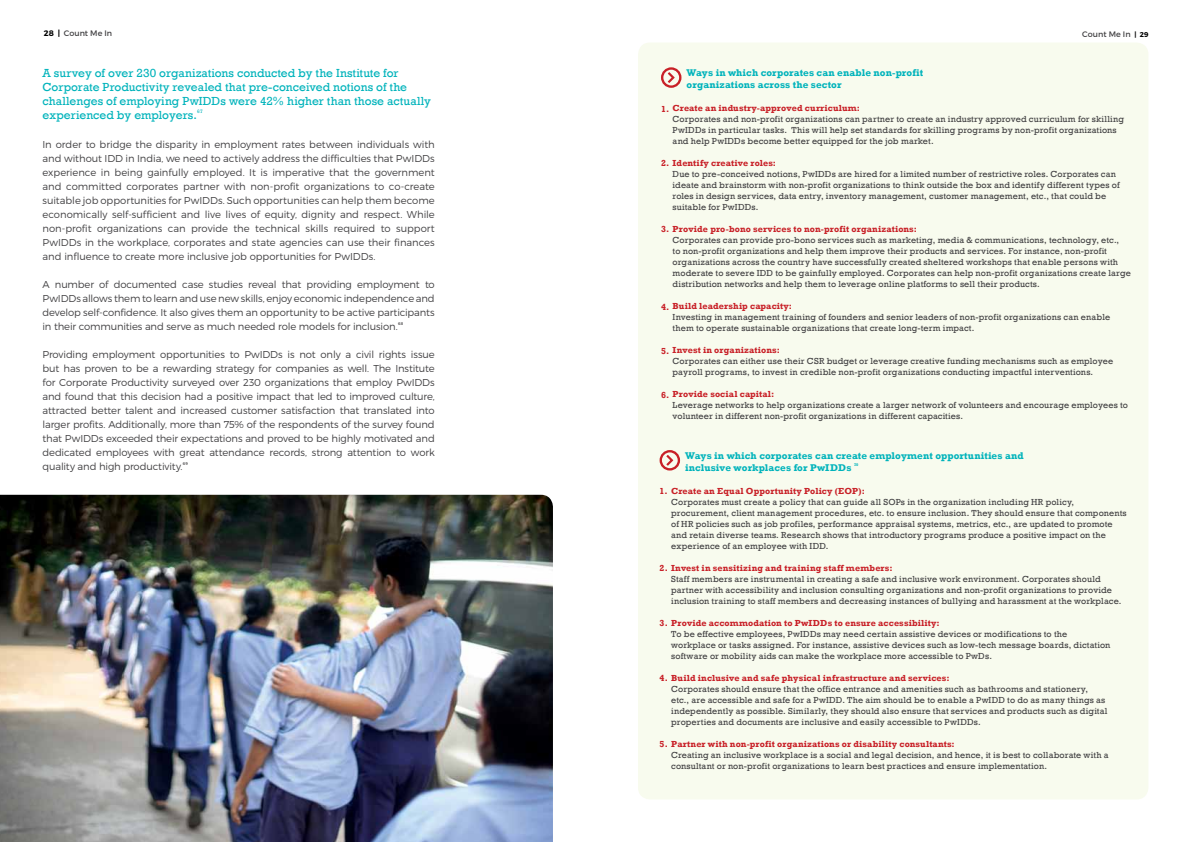
<style>
.page{position:relative;width:1191px;height:842px;background:#fff}
.page>*{position:absolute;margin:0;border:0;box-sizing:border-box;transform-origin:0 0}
.t1{font:12px/14px "Rockwell";color:#00b3bb}
.t2{font:300 10px/14px "Montserrat";letter-spacing:-.01em;color:#414042;text-align:justify}
.t3{font:700 10px/12px "Rockwell";letter-spacing:.01em;color:#00b3bb}
.t4{font:9px/11px "Rockwell";letter-spacing:.015em;color:#414042}
.t5{font:700 9px "Rockwell";letter-spacing:.015em;color:#c82027}
.t6{font:8px "Montserrat";color:#414042}
.t7{font:5px "Rockwell";color:#00b3bb}
.t8{font:4px "Montserrat";color:#414042}
.t9{font:700 4px "Rockwell";color:#00b3bb}
.s1{font-weight:700;color:#000}
.s2{font-weight:700;font-size:7px;color:#000}
</style>
<div class="page">
<div style="left:638px;top:43px;width:510px;height:756px;background:#f8fbee;border-radius:12px"></div>
<svg style="left:668px;top:72px;width:6px;height:11px"></svg>
<div style="left:661px;top:67px;width:20px;height:21px;border:2px solid #c82027;border-radius:50%"></div>
<svg style="left:666px;top:455px;width:7px;height:11px"></svg>
<div style="left:659px;top:450px;width:21px;height:20px;border:2px solid #c82027;border-radius:50%"></div>
<img style="left:0;top:495px;width:553px;height:347px">
<p class="t6" style="left:44px;top:28px;width:70px"><span class="s1">28 |</span> Count Me In</p>
<p class="t6" style="left:1082px;top:29px;width:68px">Count Me In <span class="s2">| 29</span></p>
<h1 class="t1" style="left:43px;top:66px;width:390px">A survey of over 230 organizations conducted by the Institute for Corporate Productivity revealed that pre-conceived notions of the challenges of employing PwIDDs were 42% higher than those actually experienced by employers.</h1>
<p class="t7" style="left:197px;top:109px;width:7px">67</p>
<p class="t2" style="left:43px;top:137px;width:394px">In order to bridge the disparity in employment rates between individuals with and without IDD in India, we need to actively address the difficulties that PwIDDs experience in being gainfully employed. It is imperative that the government and committed corporates partner with non-profit organizations to co-create suitable job opportunities for PwIDDs. Such opportunities can help them become economically self-sufficient and live lives of equity, dignity and respect. While non-profit organizations can provide the technical skills required to support PwIDDs in the workplace, corporates and state agencies can use their finances and influence to create more inclusive job opportunities for PwIDDs.</p>
<p class="t2" style="left:43px;top:277px;width:394px">A number of documented case studies reveal that providing employment to PwIDDs allows them to learn and use new skills, enjoy economic independence and develop self-confidence. It also gives them an opportunity to be active participants in their communities and serve as much needed role models for inclusion.</p>
<p class="t8" style="left:398px;top:321px;width:7px">68</p>
<p class="t2" style="left:43px;top:347px;width:394px">Providing employment opportunities to PwIDDs is not only a civil rights issue but has proven to be a rewarding strategy for companies as well. The Institute for Corporate Productivity surveyed over 230 organizations that employ PwIDDs and found that this decision had a positive impact that led to improved culture, attracted better talent and increased customer satisfaction that translated into larger profits. Additionally, more than 75% of the respondents of the survey found that PwIDDs exceeded their expectations and proved to be highly motivated and dedicated employees with great attendance records, strong attention to work quality and high productivity.</p>
<p class="t8" style="left:183px;top:461px;width:6px">69</p>
<p class="t3" style="left:686px;top:66px;width:238px">Ways in which corporates can enable non-profit organizations across the sector</p>
<p class="t5" style="left:661px;top:103px;width:201px">1. Create an industry-approved curriculum:</p>
<p class="t4" style="left:672px;top:114px;width:453px">Corporates and non-profit organizations can partner to create an industry approved curriculum for skilling<br>PwIDDs in particular tasks. This will help set standards for skilling programs by non-profit organizations and help PwIDDs become better equipped for the job market.</p>
<p class="t5" style="left:661px;top:158px;width:117px">2. Identify creative roles:</p>
<p class="t4" style="left:672px;top:169px;width:448px">Due to pre-conceived notions, PwIDDs are hired for a limited number of restrictive roles. Corporates can ideate and brainstorm with non-profit organizations to think outside the box and identify different types of roles in design services, data entry, inventory management, customer management, etc., that could be suitable for PwIDDs.</p>
<p class="t5" style="left:661px;top:224px;width:257px">3. Provide pro-bono services to non-profit organizations:</p>
<p class="t4" style="left:672px;top:235px;width:460px">Corporates can provide pro-bono services such as marketing, media &amp; communications, technology, etc.,<br>to non-profit organizations and help them improve their products and services. For instance, non-profit organizations across the country have successfully created sheltered workshops that enable persons with moderate to severe IDD to be gainfully employed. Corporates can help non-profit organizations create large distribution networks and help them to leverage online platforms to sell their products.</p>
<p class="t5" style="left:661px;top:301px;width:133px">4. Build leadership capacity:</p>
<p class="t4" style="left:672px;top:312px;width:439px">Investing in management training of founders and senior leaders of non-profit organizations can enable them to operate sustainable organizations that create long-term impact.</p>
<p class="t5" style="left:661px;top:345px;width:120px">5. Invest in organizations:</p>
<p class="t4" style="left:672px;top:356px;width:442px">Corporates can either use their CSR budget or leverage creative funding mechanisms such as employee payroll programs, to invest in credible non-profit organizations conducting impactful interventions.</p>
<p class="t5" style="left:661px;top:389px;width:115px">6. Provide social capital:</p>
<p class="t4" style="left:672px;top:400px;width:457px">Leverage networks to help organizations create a larger network of volunteers and encourage employees to volunteer in different non-profit organizations in different capacities.</p>
<p class="t3" style="left:685px;top:449px;width:340px">Ways in which corporates can create employment opportunities and inclusive workplaces for PwIDDs</p>
<p class="t9" style="left:854px;top:462px;width:6px">70</p>
<p class="t5" style="left:659px;top:486px;width:207px">1. Create an Equal Opportunity Policy (EOP):</p>
<p class="t4" style="left:671px;top:497px;width:457px">Corporates must create a policy that can guide all SOPs in the organization including HR policy, procurement, client management procedures, etc. to ensure inclusion. They should ensure that components of HR policies such as job profiles, performance appraisal systems, metrics, etc., are updated to promote and retain diverse teams. Research shows that introductory programs produce a positive impact on the experience of an employee with IDD.</p>
<p class="t5" style="left:659px;top:563px;width:235px">2. Invest in sensitizing and training staff members:</p>
<p class="t4" style="left:671px;top:574px;width:452px">Staff members are instrumental in creating a safe and inclusive work environment. Corporates should partner with accessibility and inclusion consulting organizations and non-profit organizations to provide inclusion training to staff members and decreasing instances of bullying and harassment at the workplace.</p>
<p class="t5" style="left:659px;top:618px;width:282px">3. Provide accommodation to PwIDDs to ensure accessibility:</p>
<p class="t4" style="left:671px;top:629px;width:441px">To be effective employees, PwIDDs may need certain assistive devices or modifications to the workplace or tasks assigned. For instance, assistive devices such as low-tech message boards, dictation software or mobility aids can make the workplace more accessible to PwDs.</p>
<p class="t5" style="left:659px;top:673px;width:292px">4. Build inclusive and safe physical infrastructure and services:</p>
<p class="t4" style="left:671px;top:684px;width:438px">Corporates should ensure that the office entrance and amenities such as bathrooms and stationery, etc., are accessible and safe for a PwIDD. The aim should be to enable a PwIDD to do as many things as independently as possible. Similarly, they should also ensure that services and products such as digital properties and documents are inclusive and easily accessible to PwIDDs.</p>
<p class="t5" style="left:659px;top:739px;width:297px">5. Partner with non-profit organizations or disability consultants:</p>
<p class="t4" style="left:671px;top:750px;width:439px">Creating an inclusive workplace is a social and legal decision, and hence, it is best to collaborate with a consultant or non-profit organizations to learn best practices and ensure implementation.</p>
</div>
